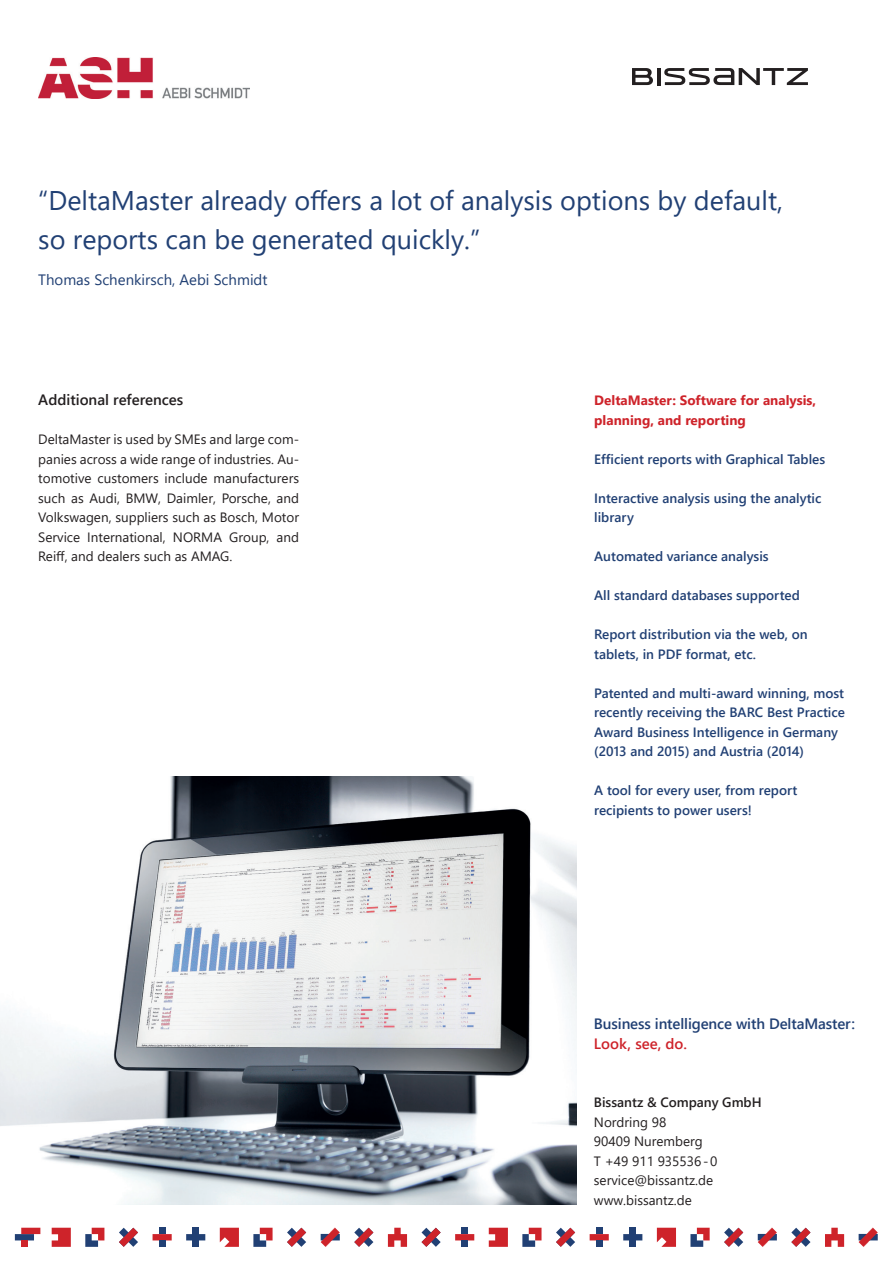
<style>
.page{position:relative;width:893px;height:1263px;background:#fff}
.page>*{position:absolute;margin:0;border:0;box-sizing:border-box;transform-origin:0 0}
.t1{font:27px/39px "Segoe UI";color:#214074}
.t2{font:600 15px "Segoe UI";letter-spacing:-.005em;color:#214074}
.t3{font:15px "Segoe UI";color:#214074}
.t4{font:600 15px "Segoe UI";color:#231f20}
.t5{font:600 15px "Segoe UI";color:#ce232a}
.t6{font:600 13.5px/19.5px "Segoe UI";color:#214074}
.t7{font:13.5px/19.5px "Segoe UI";color:#231f20}
.t8{font:700 13.5px/19.5px "Segoe UI";color:#ce232a}
.t9{font:600 13.5px "Segoe UI";color:#231f20}
</style>
<div class="page">
<svg style="left:253px;top:1228px;width:20px;height:19px"></svg>
<svg style="left:388px;top:1228px;width:19px;height:19px"></svg>
<svg style="left:15px;top:1228px;width:25px;height:12px"></svg>
<div style="left:21px;top:1240px;width:7px;height:7px;background:#ce232a"></div>
<svg style="left:186px;top:1234px;width:19px;height:6px"></svg>
<div style="left:193px;top:1228px;width:6px;height:19px;background:#214074"></div>
<svg style="left:153px;top:1228px;width:19px;height:12px"></svg>
<div style="left:159px;top:1240px;width:6px;height:7px;background:#214074"></div>
<svg style="left:455px;top:1234px;width:19px;height:6px"></svg>
<div style="left:461px;top:1228px;width:7px;height:6px;background:#214074"></div>
<div style="left:461px;top:1240px;width:7px;height:7px;background:#214074"></div>
<svg style="left:85px;top:1228px;width:19px;height:19px"></svg>
<svg style="left:52px;top:1228px;width:19px;height:19px"></svg>
<svg style="left:119px;top:1228px;width:19px;height:19px"></svg>
<svg style="left:421px;top:1228px;width:20px;height:19px"></svg>
<svg style="left:354px;top:1228px;width:19px;height:19px"></svg>
<svg style="left:287px;top:1228px;width:19px;height:19px"></svg>
<svg style="left:220px;top:1228px;width:19px;height:19px"></svg>
<svg style="left:321px;top:1228px;width:19px;height:19px"></svg>
<svg style="left:859px;top:1228px;width:19px;height:19px"></svg>
<svg style="left:690px;top:1228px;width:20px;height:19px"></svg>
<svg style="left:825px;top:1228px;width:19px;height:19px"></svg>
<svg style="left:623px;top:1234px;width:19px;height:6px"></svg>
<div style="left:630px;top:1228px;width:6px;height:19px;background:#214074"></div>
<svg style="left:590px;top:1228px;width:19px;height:12px"></svg>
<div style="left:596px;top:1240px;width:6px;height:7px;background:#214074"></div>
<svg style="left:522px;top:1228px;width:19px;height:19px"></svg>
<svg style="left:489px;top:1228px;width:19px;height:19px"></svg>
<svg style="left:556px;top:1228px;width:19px;height:19px"></svg>
<svg style="left:791px;top:1228px;width:19px;height:19px"></svg>
<svg style="left:724px;top:1228px;width:19px;height:19px"></svg>
<svg style="left:657px;top:1228px;width:19px;height:19px"></svg>
<svg style="left:758px;top:1228px;width:19px;height:19px"></svg>
<img style="left:0;top:777px;width:577px;height:428px">
<img style="left:38px;top:58px;width:211px;height:40px">
<svg style="left:664px;top:68px;width:144px;height:17px"></svg>
<hr style="left:657px;top:68px;width:3px;height:17px;background:#231f20">
<svg style="left:632px;top:68px;width:21px;height:17px"></svg>
<h1 class="t1" style="left:38px;top:179px;width:746px">“DeltaMaster already offers a lot of analysis options by default, so reports can be generated quickly.”</h1>
<p class="t3" style="left:38px;top:266px;width:231px">Thomas Schenkirsch, Aebi Schmidt</p>
<p class="t4" style="left:38px;top:386px;width:147px">Additional references</p>
<p class="t7" style="left:38px;top:428px;width:262px;text-align:justify">DeltaMaster is used by SMEs and large com&shy;panies across a wide range of industries. Au&shy;tomotive customers include manufacturers such as Audi, BMW, Daimler, Porsche, and Volkswagen, suppliers such as Bosch, Motor Service International, NORMA Group, and Reiff, and dealers such as AMAG.</p>
<p class="t8" style="left:594px;top:389px;width:223px">DeltaMaster: Software for analysis, planning, and reporting</p>
<p class="t6" style="left:594px;top:448px;width:233px">Efficient reports with Graphical Tables</p>
<p class="t6" style="left:594px;top:487px;width:229px">Interactive analysis using the analytic library</p>
<p class="t6" style="left:594px;top:545px;width:176px">Automated variance analysis</p>
<p class="t6" style="left:594px;top:584px;width:207px">All standard databases supported</p>
<p class="t6" style="left:594px;top:623px;width:215px">Report distribution via the web, on tablets, in PDF format, etc.</p>
<p class="t6" style="left:594px;top:682px;width:252px">Patented and multi-award winning, most recently receiving the BARC Best Practice Award Business Intelligence in Germany (2013 and 2015) and Austria (2014)</p>
<p class="t6" style="left:594px;top:779px;width:205px">A tool for every user, from report recipients to power users!</p>
<p class="t2" style="left:594px;top:1010px;width:263px">Business intelligence with DeltaMaster:</p>
<p class="t5" style="left:594px;top:1029px;width:95px">Look, see, do.</p>
<p class="t9" style="left:594px;top:1089px;width:169px">Bissantz &amp; Company GmbH</p>
<p class="t7" style="left:594px;top:1111px;width:125px">Nordring 98<br>90409 Nuremberg<br>T +49 911 935536-0 service@bissantz.de www.bissantz.de</p>
</div>
